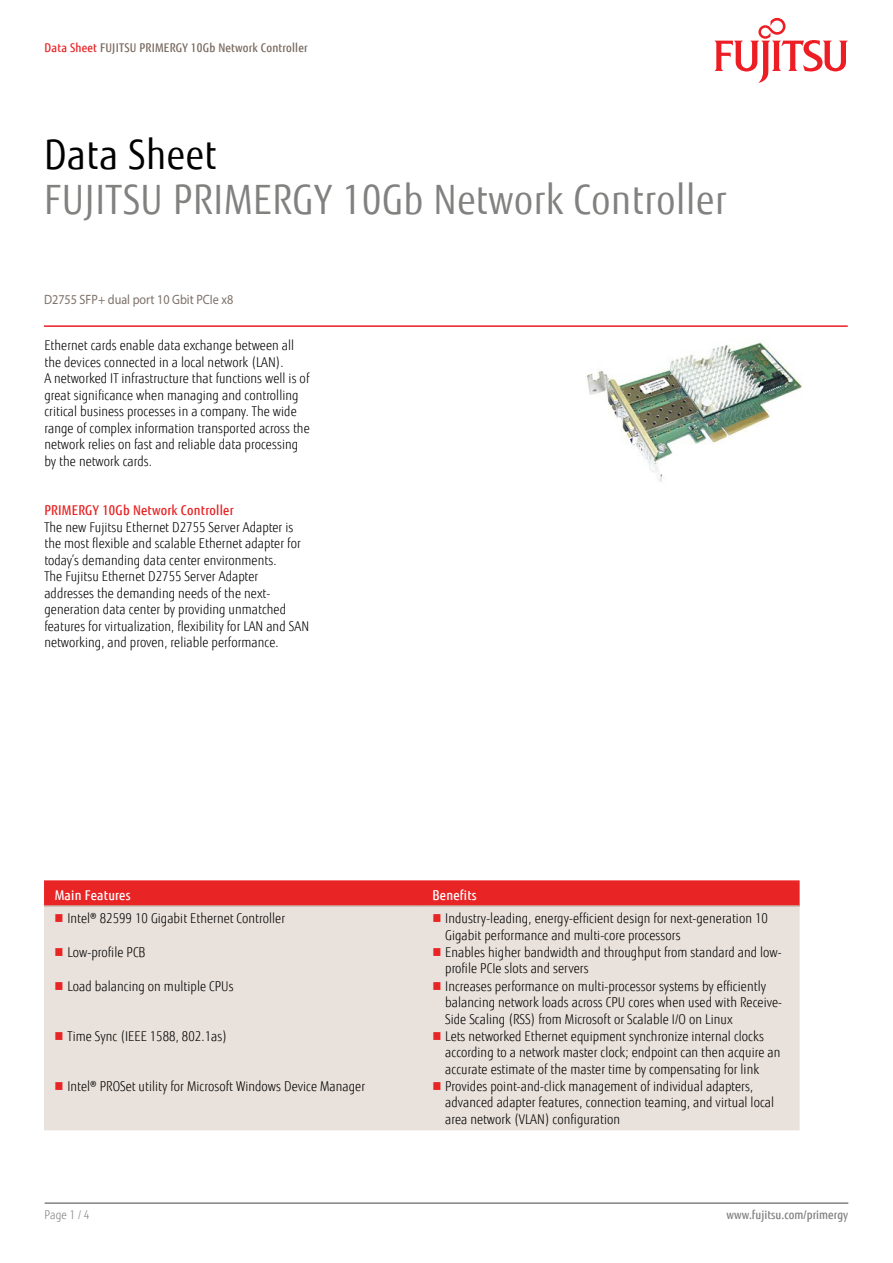
<style>
.page{position:relative;width:893px;height:1263px;background:#fff}
.page>*{position:absolute;margin:0;border:0;box-sizing:border-box;transform-origin:0 0}
.t1{font:40.5px "Fujitsu Sans";letter-spacing:.02em;color:#818280;scale:.9 1}
.t2{font:40.5px "Fujitsu Sans";letter-spacing:.02em;color:#000;scale:.9 1}
.t3{font:300 13.5px/16.5px "Fujitsu Sans";letter-spacing:.005em;color:#000;scale:.9 1}
.t4{font:13.5px "Myriad Pro";color:#7e7168;scale:.9 1}
.t5{font:500 13.5px "Fujitsu Sans";letter-spacing:.02em;color:#e82425;scale:.9 1}
.t6{font:500 13.5px "Fujitsu Sans";letter-spacing:.02em;color:#fff;scale:.9 1}
.t7{font:500 12px "Fujitsu Sans";letter-spacing:.02em;color:#79695e;scale:.9 1}
.t8{font:500 12px "Fujitsu Sans";letter-spacing:.005em;color:#818280;scale:.9 1}
.t9{font:300 12px "Fujitsu Sans";color:#818280;scale:.9 1}
.s1{color:#e92425}
</style>
<div class="page">
<hr style="left:45px;top:1202px;width:803px;height:2px;background:#818280">
<hr style="left:44px;top:325px;width:804px;height:2px;background:#ed1d24">
<svg style="left:714px;top:18px;width:134px;height:65px"></svg>
<img style="left:585px;top:341px;width:217px;height:141px">
<div style="left:44px;top:880px;width:756px;height:25px;background:#e92425"></div>
<div style="left:44px;top:907px;width:756px;height:223px;background:#e9e1db"></div>
<hr style="left:44px;top:905px;width:378px;height:2px;background:#c9bbb0">
<hr style="left:422px;top:905px;width:378px;height:2px;background:#c9bbb0">
<svg style="left:56px;top:914px;width:7px;height:8px"></svg>
<svg style="left:433px;top:914px;width:7px;height:8px"></svg>
<svg style="left:56px;top:948px;width:7px;height:8px"></svg>
<svg style="left:433px;top:948px;width:7px;height:8px"></svg>
<svg style="left:56px;top:982px;width:7px;height:7px"></svg>
<svg style="left:433px;top:982px;width:7px;height:7px"></svg>
<svg style="left:56px;top:1032px;width:7px;height:8px"></svg>
<svg style="left:433px;top:1032px;width:7px;height:8px"></svg>
<svg style="left:56px;top:1082px;width:7px;height:8px"></svg>
<svg style="left:433px;top:1082px;width:7px;height:8px"></svg>
<p class="t7" style="left:45px;top:40px;width:294px"><span class="s1">Data Sheet</span> FUJITSU PRIMERGY 10Gb Network Controller</p>
<h1 class="t2" style="left:44px;top:131px;width:193px">Data Sheet</h1>
<h1 class="t1" style="left:44px;top:176px;width:760px">FUJITSU PRIMERGY 10Gb Network Controller</h1>
<p class="t4" style="left:44px;top:291px;width:212px">D2755 SFP+ dual port 10 Gbit PCIe x8</p>
<p class="t3" style="left:44px;top:337px;width:296px">Ethernet cards enable data exchange between all the devices connected in a local network (LAN).<br>A networked IT infrastructure that functions well is of great significance when managing and controlling critical business processes in a company. The wide range of complex information transported across the network relies on fast and reliable data processing by the network cards.</p>
<p class="t5" style="left:44px;top:502px;width:212px">PRIMERGY 10Gb Network Controller</p>
<p class="t3" style="left:44px;top:519px;width:296px">The new Fujitsu Ethernet D2755 Server Adapter is the most flexible and scalable Ethernet adapter for today’s demanding data center environments.<br>The Fujitsu Ethernet D2755 Server Adapter addresses the demanding needs of the next&shy;generation data center by providing unmatched features for virtualization, flexibility for LAN and SAN networking, and proven, reliable performance.</p>
<p class="t6" style="left:55px;top:886px;width:86px">Main Features</p>
<p class="t6" style="left:432px;top:886px;width:51px">Benefits</p>
<p class="t3" style="left:67px;top:910px;width:244px">Intel® 82599 10 Gigabit Ethernet Controller</p>
<p class="t3" style="left:445px;top:910px;width:360px">Industry-leading, energy-efficient design for next-generation 10<br>Gigabit performance and multi-core processors</p>
<p class="t3" style="left:67px;top:944px;width:88px">Low-profile PCB</p>
<p class="t3" style="left:445px;top:944px;width:375px">Enables higher bandwidth and throughput from standard and low&shy;profile PCIe slots and servers</p>
<p class="t3" style="left:67px;top:978px;width:186px">Load balancing on multiple CPUs</p>
<p class="t3" style="left:445px;top:978px;width:376px">Increases performance on multi-processor systems by efficiently balancing network loads across CPU cores when used with Receive-<br>Side Scaling (RSS) from Microsoft or Scalable I/O on Linux</p>
<p class="t3" style="left:67px;top:1028px;width:179px">Time Sync (IEEE 1588, 802.1as)</p>
<p class="t3" style="left:445px;top:1028px;width:374px">Lets networked Ethernet equipment synchronize internal clocks according to a network master clock; endpoint can then acquire an accurate estimate of the master time by compensating for link</p>
<p class="t3" style="left:67px;top:1078px;width:332px">Intel® PROSet utility for Microsoft Windows Device Manager</p>
<p class="t3" style="left:445px;top:1078px;width:367px">Provides point-and-click management of individual adapters, advanced adapter features, connection teaming, and virtual local area network (VLAN) configuration</p>
<p class="t9" style="left:45px;top:1208px;width:51px">Page 1 / 4</p>
<p class="t8" style="left:726px;top:1208px;width:137px">www.fujitsu.com/primergy</p>
</div>
